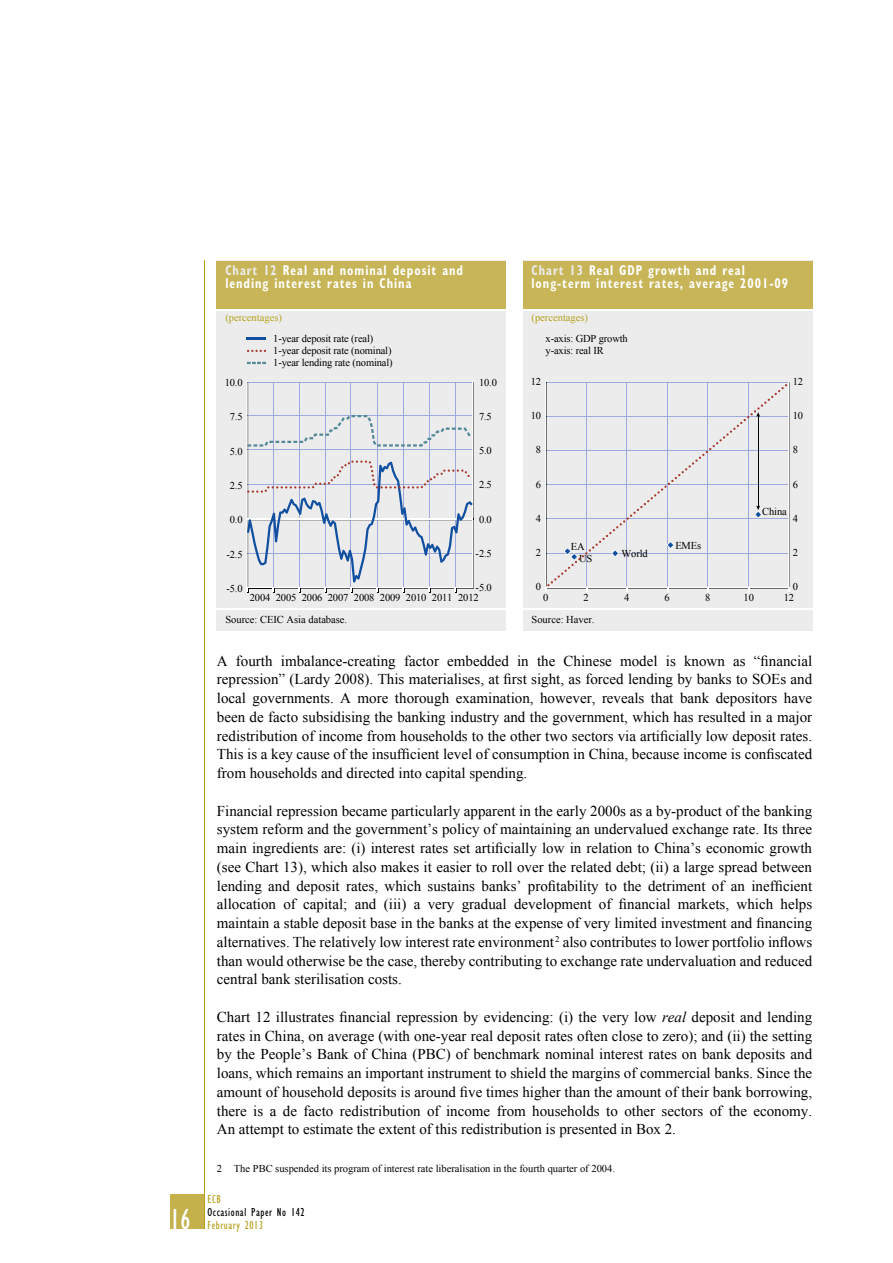
<style>
.page{position:relative;width:893px;height:1263px;background:#fff}
.page>*{position:absolute;margin:0;border:0;box-sizing:border-box;transform-origin:0 0}
.t1{font:condensed 30px "Gill Sans Myriad";color:#fff;scale:.95 1}
.t2{font:15px/18.8px "Times New Roman WGL";color:#000;text-align:justify}
.t3{font:700 condensed 14.25px/13.5px "Gill Sans Myriad";letter-spacing:.08em;color:#fff;scale:.85 1}
.t4{font:condensed 12px "Gill Sans Myriad";letter-spacing:.05em;color:#000;scale:.95 1}
.t5{font:condensed 12px "Gill Sans Myriad";letter-spacing:.05em;color:#b6a11b;scale:.95 1}
.t6{font:10.5px/12px "Times New Roman WGL";letter-spacing:-.015em;color:#000}
.t7{font:10.5px "Times New Roman WGL";color:#b6a11b}
.s1{color:#ececec}
.s2{font-style:italic}
</style>
<div class="page">
<div style="left:170px;top:1195px;width:34px;height:34px;background:#c4b14c"></div>
<hr style="left:204px;top:261px;width:1px;height:968px;background:#b6a11b">
<div style="left:217px;top:261px;width:289px;height:370px;background:#ececec"></div>
<div style="left:217px;top:261px;width:289px;height:49px;background:#c7b557"></div>
<hr style="left:217px;top:309px;width:289px;height:1px;background:#fff">
<hr style="left:217px;top:608px;width:289px;height:2px;background:#fff">
<svg style="left:246px;top:381px;width:227px;height:79px"></svg>
<svg style="left:247px;top:415px;width:224px;height:35px"></svg>
<svg style="left:246px;top:460px;width:227px;height:132px"></svg>
<svg style="left:247px;top:338px;width:19px;height:2px"></svg>
<svg style="left:247px;top:362px;width:19px;height:2px"></svg>
<svg style="left:247px;top:350px;width:19px;height:2px"></svg>
<div style="left:523px;top:261px;width:289px;height:370px;background:#ececec"></div>
<div style="left:523px;top:261px;width:289px;height:49px;background:#c7b557"></div>
<hr style="left:523px;top:309px;width:289px;height:1px;background:#fff">
<hr style="left:523px;top:608px;width:289px;height:2px;background:#fff">
<svg style="left:545px;top:382px;width:244px;height:206px"></svg>
<svg style="left:547px;top:384px;width:240px;height:202px"></svg>
<hr style="left:758px;top:415px;width:1px;height:92px;background:#000">
<svg style="left:754px;top:505px;width:8px;height:13px"></svg>
<svg style="left:756px;top:412px;width:4px;height:5px"></svg>
<h1 class="t1" style="left:170px;top:1201px;width:23px">16</h1>
<p class="t3" style="left:225px;top:263px;width:281px"><span class="s1">Chart 12</span> Real and nominal deposit and lending interest rates in China</p>
<p class="t7" style="left:225px;top:310px;width:58px">(percentages)</p>
<p class="t3" style="left:531px;top:263px;width:303px"><span class="s1">Chart 13</span> Real GDP growth and real long-term interest rates, average 2001-09</p>
<p class="t7" style="left:531px;top:310px;width:58px">(percentages)</p>
<p class="t6" style="left:273px;top:332px;width:102px">1-year deposit rate (real)</p>
<p class="t6" style="left:273px;top:357px;width:121px">1-year lending rate (nominal)</p>
<p class="t6" style="left:273px;top:345px;width:120px">1-year deposit rate (nominal)</p>
<p class="t6" style="left:546px;top:332px;width:84px">x-axis: GDP growth y-axis: real IR</p>
<p class="t6" style="left:225px;top:376px;width:19px">10.0</p>
<p class="t6" style="left:479px;top:376px;width:19px">10.0</p>
<p class="t6" style="left:531px;top:375px;width:12px">12</p>
<p class="t6" style="left:793px;top:375px;width:12px">12</p>
<p class="t6" style="left:230px;top:411px;width:14px">7.5</p>
<p class="t6" style="left:479px;top:410px;width:14px">7.5</p>
<p class="t6" style="left:531px;top:409px;width:12px">10</p>
<p class="t6" style="left:793px;top:409px;width:12px">10</p>
<p class="t6" style="left:230px;top:445px;width:14px">5.0</p>
<p class="t6" style="left:479px;top:445px;width:14px">5.0</p>
<p class="t6" style="left:536px;top:444px;width:7px">8</p>
<p class="t6" style="left:793px;top:444px;width:7px">8</p>
<p class="t6" style="left:230px;top:479px;width:14px">2.5</p>
<p class="t6" style="left:479px;top:479px;width:14px">2.5</p>
<p class="t6" style="left:536px;top:478px;width:7px">6</p>
<p class="t6" style="left:793px;top:478px;width:7px">6</p>
<p class="t6" style="left:230px;top:514px;width:14px">0.0</p>
<p class="t6" style="left:479px;top:513px;width:14px">0.0</p>
<p class="t6" style="left:536px;top:512px;width:7px">4</p>
<p class="t6" style="left:762px;top:506px;width:26px">China</p>
<p class="t6" style="left:793px;top:512px;width:7px">4</p>
<p class="t6" style="left:226px;top:548px;width:18px">-2.5</p>
<p class="t6" style="left:476px;top:547px;width:18px">-2.5</p>
<p class="t6" style="left:536px;top:546px;width:7px">2</p>
<p class="t6" style="left:579px;top:540px;width:15px;text-indent:-8px">EA<br>US</p>
<p class="t6" style="left:621px;top:548px;width:28px">World</p>
<p class="t6" style="left:675px;top:539px;width:27px">EMEs</p>
<p class="t6" style="left:793px;top:546px;width:7px">2</p>
<p class="t6" style="left:476px;top:581px;width:18px">-5.0</p>
<p class="t6" style="left:226px;top:582px;width:18px">-5.0</p>
<p class="t6" style="left:250px;top:592px;width:230px">2004 2005 2006 2007 2008 2009 2010 2011 2012</p>
<p class="t6" style="left:536px;top:580px;width:7px">0</p>
<p class="t6" style="left:793px;top:580px;width:7px">0</p>
<p class="t6" style="left:543px;top:592px;width:7px">0</p>
<p class="t6" style="left:584px;top:592px;width:7px">2</p>
<p class="t6" style="left:624px;top:592px;width:7px">4</p>
<p class="t6" style="left:665px;top:592px;width:7px">6</p>
<p class="t6" style="left:705px;top:592px;width:7px">8</p>
<p class="t6" style="left:744px;top:592px;width:12px">10</p>
<p class="t6" style="left:784px;top:592px;width:12px">12</p>
<p class="t6" style="left:225px;top:613px;width:123px">Source: CEIC Asia database.</p>
<p class="t6" style="left:531px;top:613px;width:64px">Source: Haver.</p>
<p class="t2" style="left:217px;top:651px;width:597px">A fourth imbalance-creating factor embedded in the Chinese model is known as “financial repression” (Lardy 2008). This materialises, at first sight, as forced lending by banks to SOEs and local governments. A more thorough examination, however, reveals that bank depositors have been de facto subsidising the banking industry and the government, which has resulted in a major redistribution of income from households to the other two sectors via artificially low deposit rates.<br>This is a key cause of the insufficient level of consumption in China, because income is confiscated from households and directed into capital spending.</p>
<p class="t2" style="left:217px;top:801px;width:597px">Financial repression became particularly apparent in the early 2000s as a by-product of the banking system reform and the government’s policy of maintaining an undervalued exchange rate. Its three main ingredients are: (i) interest rates set artificially low in relation to China’s economic growth (see Chart 13), which also makes it easier to roll over the related debt; (ii) a large spread between lending and deposit rates, which sustains banks’ profitability to the detriment of an inefficient allocation of capital; and (iii) a very gradual development of financial markets, which helps maintain a stable deposit base in the banks at the expense of very limited investment and financing alternatives. The relatively low interest rate environment <sup>2</sup> also contributes to lower portfolio inflows than would otherwise be the case, thereby contributing to exchange rate undervaluation and reduced central bank sterilisation costs.</p>
<p class="t2" style="left:217px;top:1007px;width:597px">Chart 12 illustrates financial repression by evidencing: (i) the very low <span class="s2">real</span> deposit and lending rates in China, on average (with one-year real deposit rates often close to zero); and (ii) the setting by the People’s Bank of China (PBC) of benchmark nominal interest rates on bank deposits and loans, which remains an important instrument to shield the margins of commercial banks. Since the amount of household deposits is around five times higher than the amount of their bank borrowing, there is a de facto redistribution of income from households to other sectors of the economy.<br>An attempt to estimate the extent of this redistribution is presented in Box 2.</p>
<p class="t6" style="left:217px;top:1162px;width:400px">2 The PBC suspended its program of interest rate liberalisation in the fourth quarter of 2004.</p>
<p class="t5" style="left:207px;top:1192px;width:16px">ECB</p>
<p class="t4" style="left:207px;top:1205px;width:104px">Occasional Paper No 142</p>
<p class="t5" style="left:207px;top:1218px;width:60px">February 2013</p>
</div>
